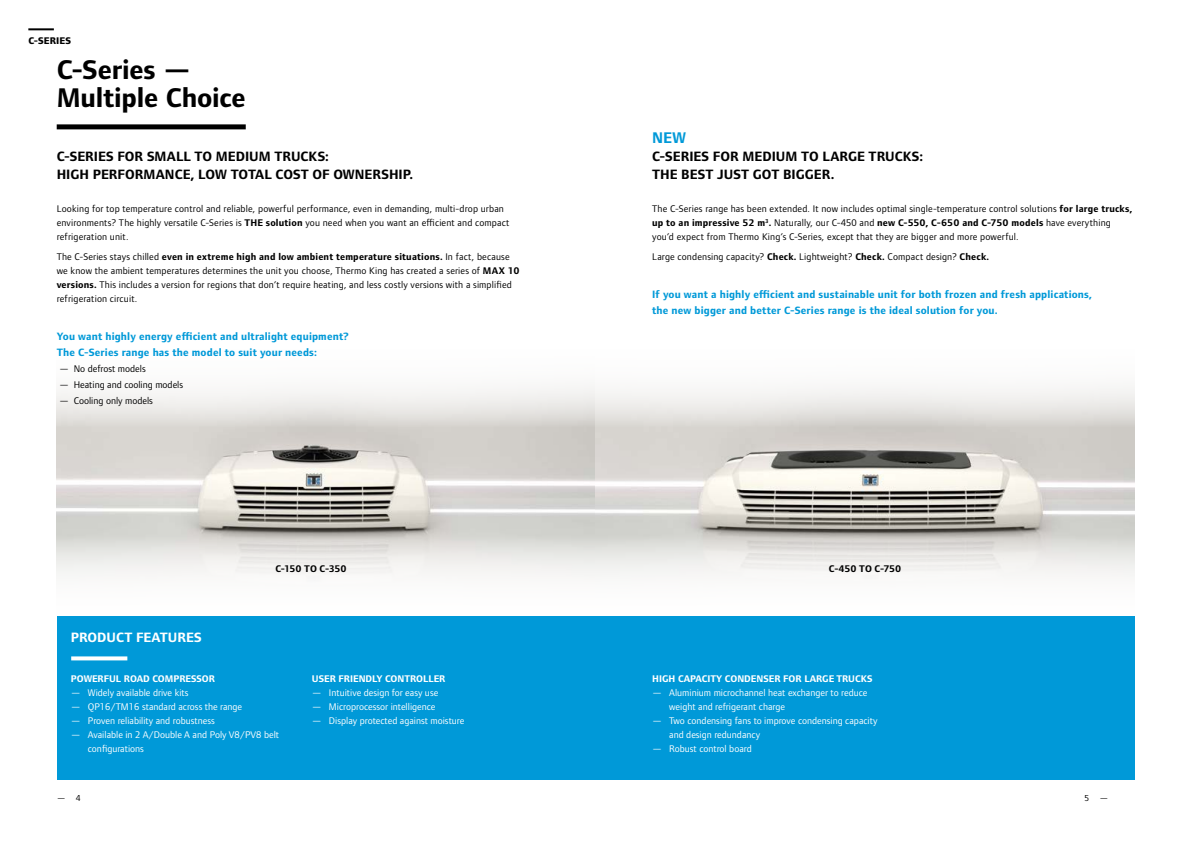
<style>
.page{position:relative;width:1191px;height:842px;background:#fff}
.page>*{position:absolute;margin:0;border:0;box-sizing:border-box;transform-origin:0 0}
.t1{font:700 28px/28px "Foundry Form Sans";letter-spacing:-.005em;color:#000}
.t2{font:700 16px "Foundry Form Sans";color:#0099d8}
.t3{font:700 14px/18px "Foundry Form Sans";color:#000}
.t4{font:700 14px "Foundry Form Sans";color:#fff}
.t5{font:700 11px/16px "Foundry Form Sans";letter-spacing:.015em;color:#0099d8}
.t6{font:10px/14px "Foundry Form Sans";letter-spacing:.015em;color:#000}
.t7{font:10px/14px "Foundry Form Sans";color:#fff}
.t8{font:700 10px "Foundry Form Sans";color:#fff}
.t9{font:700 10px "Foundry Form Sans";letter-spacing:-.015em;color:#000}
.t10{font:800 10px "Foundry Form Sans";letter-spacing:.01em;color:#000}
.t11{font:9px "Foundry Form Sans";color:#000}
.s1{font-weight:700}
</style>
<div class="page">
<img style="left:57px;top:427px;width:1077px;height:109px">
<svg style="left:56px;top:536px;width:1079px;height:97px;fill:#f8f7f6"></svg>
<svg style="left:56px;top:386px;width:1079px;height:41px"></svg>
<div style="left:57px;top:616px;width:1077px;height:164px;background:#0099d8"></div>
<hr style="left:28px;top:28px;width:26px;height:2px;background:#000">
<div style="left:57px;top:124px;width:189px;height:5px;background:#000"></div>
<svg style="left:71px;top:656px;width:56px;height:4px"></svg>
<p class="t10" style="left:28px;top:35px;width:44px">C-SERIES</p>
<h1 class="t1" style="left:57px;top:56px;width:190px">C-Series —<br>Multiple Choice</h1>
<h3 class="t3" style="left:57px;top:147px;width:358px">C-SERIES FOR SMALL TO MEDIUM TRUCKS:<br>HIGH PERFORMANCE, LOW TOTAL COST OF OWNERSHIP.</h3>
<p class="t6" style="left:57px;top:202px;width:454px">Looking for top temperature control and reliable, powerful performance, even in demanding, multi-drop urban environments? The highly versatile C-Series is <span class="s1">THE solution</span> you need when you want an efficient and compact refrigeration unit.</p>
<p class="t6" style="left:57px;top:250px;width:464px">The C-Series stays chilled <span class="s1">even in extreme high and low ambient temperature situations.</span> In fact, because we know the ambient temperatures determines the unit you choose, Thermo King has created a series of <span class="s1">MAX 10 versions.</span> This includes a version for regions that don’t require heating, and less costly versions with a simplified refrigeration circuit.</p>
<p class="t5" style="left:57px;top:328px;width:294px">You want highly energy efficient and ultralight equipment?<br>The C-Series range has the model to suit your needs:</p>
<p class="t6" style="left:59px;top:361px;width:88px">— No defrost models</p>
<p class="t6" style="left:59px;top:377px;width:125px">— Heating and cooling models</p>
<p class="t6" style="left:59px;top:393px;width:95px">— Cooling only models</p>
<h2 class="t2" style="left:652px;top:128px;width:35px">NEW</h2>
<h3 class="t3" style="left:652px;top:147px;width:272px">C-SERIES FOR MEDIUM TO LARGE TRUCKS:<br>THE BEST JUST GOT BIGGER.</h3>
<p class="t6" style="left:652px;top:202px;width:482px">The C-Series range has been extended. It now includes optimal single-temperature control solutions <span class="s1">for large trucks, up to an impressive 52 m</span><sup>3</sup><span class="s1">.</span> Naturally, our C-450 and <span class="s1">new C-550, C-650 and C-750 models</span> have everything you’d expect from Thermo King’s C-Series, except that they are bigger and more powerful.</p>
<p class="t6" style="left:652px;top:250px;width:338px">Large condensing capacity? <span class="s1">Check.</span> Lightweight? <span class="s1">Check.</span> Compact design? <span class="s1">Check.</span></p>
<p class="t5" style="left:652px;top:286px;width:441px">If you want a highly efficient and sustainable unit for both frozen and fresh applications, the new bigger and better C-Series range is the ideal solution for you.</p>
<h3 class="t4" style="left:71px;top:629px;width:132px">PRODUCT FEATURES</h3>
<p class="t9" style="left:275px;top:563px;width:73px">C-150 TO C-350</p>
<p class="t9" style="left:829px;top:563px;width:74px">C-450 TO C-750</p>
<p class="t8" style="left:71px;top:673px;width:146px">POWERFUL ROAD COMPRESSOR</p>
<p class="t7" style="left:71px;top:686px;width:119px">— Widely available drive kits</p>
<p class="t7" style="left:71px;top:700px;width:173px">— QP16/TM16 standard across the range</p>
<p class="t7" style="left:71px;top:714px;width:145px">— Proven reliability and robustness</p>
<p class="t7" style="left:88px;top:728px;width:193px;text-indent:-17px">— Available in 2 A/Double A and Poly V8/PV8 belt configurations</p>
<p class="t8" style="left:312px;top:673px;width:135px">USER FRIENDLY CONTROLLER</p>
<p class="t7" style="left:312px;top:686px;width:128px">— Intuitive design for easy use</p>
<p class="t7" style="left:312px;top:700px;width:125px">— Microprocessor intelligence</p>
<p class="t7" style="left:312px;top:714px;width:154px">— Display protected against moisture</p>
<p class="t8" style="left:652px;top:673px;width:222px">HIGH CAPACITY CONDENSER FOR LARGE TRUCKS</p>
<p class="t7" style="left:669px;top:686px;width:200px;text-indent:-17px">— Aluminium microchannel heat exchanger to reduce weight and refrigerant charge</p>
<p class="t7" style="left:669px;top:714px;width:210px;text-indent:-17px">— Two condensing fans to improve condensing capacity and design redundancy</p>
<p class="t7" style="left:652px;top:742px;width:101px">— Robust control board</p>
<p class="t11" style="left:57px;top:792px;width:25px">— 4</p>
<p class="t11" style="left:1084px;top:792px;width:25px">5 —</p>
</div>
